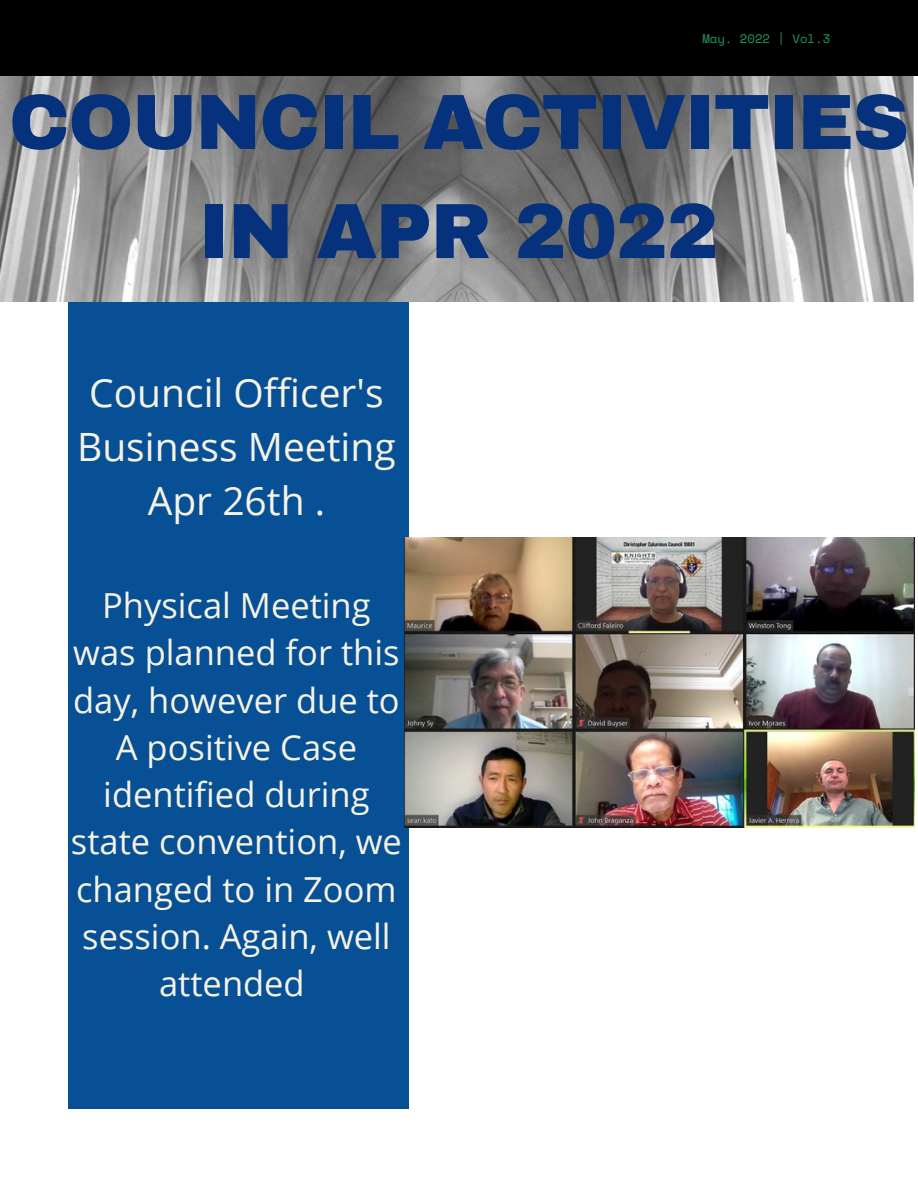
<style>
.page{position:relative;width:918px;height:1188px;background:#fff}
.page>*{position:absolute;margin:0;border:0;box-sizing:border-box;transform-origin:0 0}
.t1{font:900 78.3px/109.2px "Archivo";letter-spacing:-.02em;color:#06327d;text-align:center}
.t2{font:39px/54px "Open Sans";color:#f6f3e4;text-align:center}
.t3{font:34.5px/47.2px "Open Sans";color:#f6f3e4;text-align:center}
.t4{font:12.3px "Space Mono";color:#209d5c}
</style>
<div class="page">
<div style="left:68px;top:147px;width:341px;height:962px;background:#075096"></div>
<img style="left:0;top:76px;width:914px;height:226px">
<div style="left:0;top:0;width:918px;height:76px;background:#000"></div>
<img style="left:405px;top:537px;width:509px;height:290px">
<p class="t4" style="left:702px;top:29px;width:129px">May. 2022 | Vol.3</p>
<h1 class="t1" style="left:9px;top:68px;width:902px">COUNCIL ACTIVITIES<br>IN APR 2022</h1>
<p class="t2" style="left:77px;top:364px;width:320px">Council Officer's<br>Business Meeting<br>Apr 26th .</p>
<p class="t3" style="left:71px;top:581px;width:332px">Physical Meeting was planned for this day, however due to<br>A positive Case identified during state convention, we changed to in Zoom session. Again, well attended</p>
</div>
